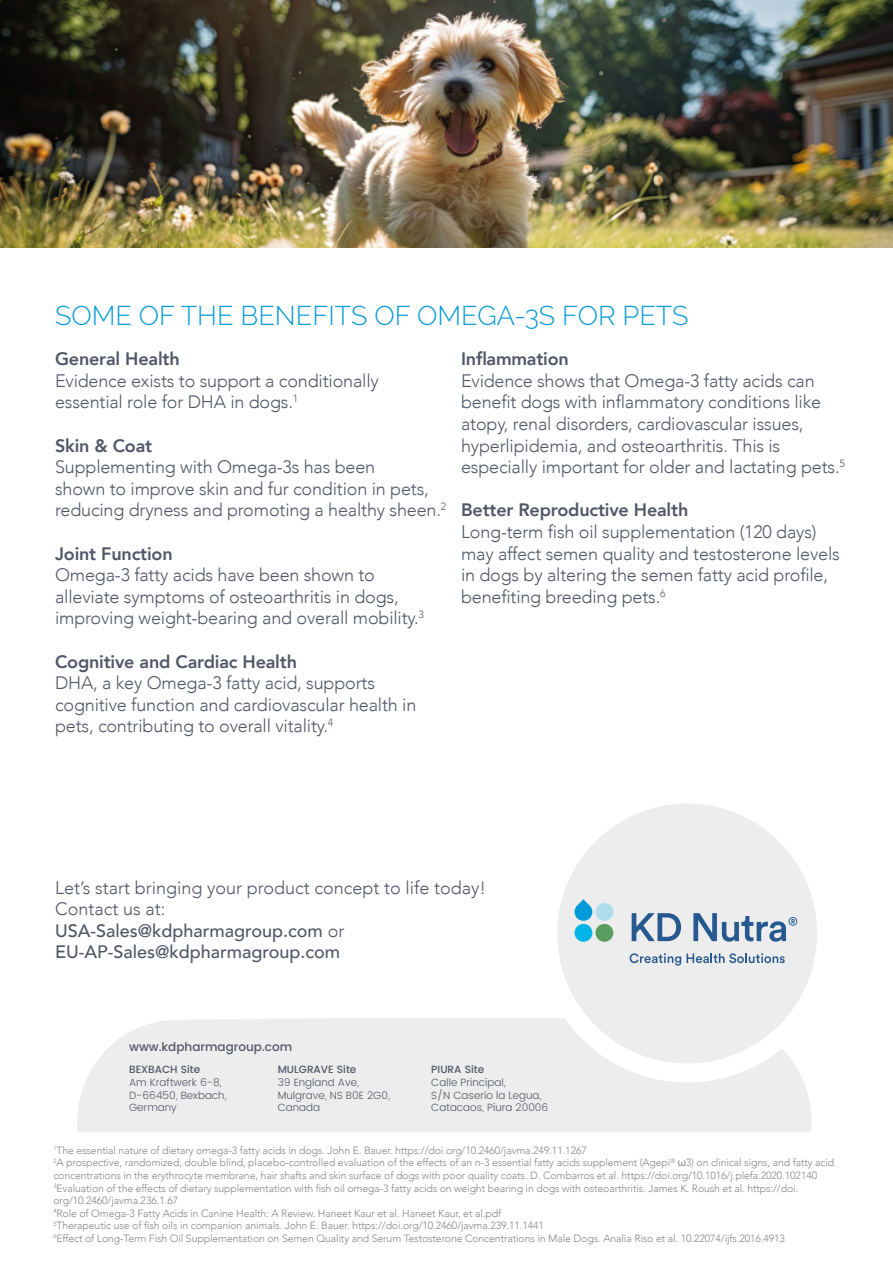
<style>
.page{position:relative;width:893px;height:1263px;background:#fff}
.page>*{position:absolute;margin:0;border:0;box-sizing:border-box;transform-origin:0 0}
.t1{font:300 27px "Raleway";color:#079bd8}
.t2{font:300 18px/21.6px "Avenir";letter-spacing:-.01em;color:#505767}
.t3{font:800 18px "Avenir";letter-spacing:-.01em;color:#505767}
.t4{font:500 12px "Poppins";color:#505767}
.t5{font:300 10.5px/12.6px "Avenir";letter-spacing:-.01em;color:#878787}
.t6{font:300 10.5px/12.6px "Poppins";color:#505767}
.t7{font:500 10.5px "Poppins";color:#505767}
.s1{font-weight:500}
.s2{font-family:"Arial";font-weight:400}
</style>
<div class="page">
<div style="left:77px;top:1018px;width:735px;height:114px;background:#ededed"></div>
<div style="left:538px;top:784px;width:298px;height:298px;background:#fff;border-radius:50%"></div>
<div style="left:557px;top:803px;width:260px;height:260px;background:#ededed;border-radius:50%"></div>
<svg style="left:632px;top:913px;width:49px;height:28px"></svg>
<svg style="left:693px;top:913px;width:104px;height:29px"></svg>
<svg style="left:630px;top:953px;width:155px;height:13px"></svg>
<div style="left:595px;top:924px;width:18px;height:18px;background:#599e5e;border-radius:50%"></div>
<div style="left:574px;top:924px;width:18px;height:18px;background:#00b4e8;border-radius:50%"></div>
<svg style="left:574px;top:899px;width:19px;height:22px"></svg>
<div style="left:595px;top:903px;width:18px;height:18px;background:#aeddeb;border-radius:50%"></div>
<img style="left:0;top:0;width:893px;height:248px">
<h1 class="t1" style="left:55px;top:300px;width:635px">SOME OF THE BENEFITS OF OMEGA-3S FOR PETS</h1>
<h2 class="t3" style="left:55px;top:345px;width:126px">General Health</h2>
<h2 class="t2" style="left:55px;top:370px;width:325px">Evidence exists to support a conditionally essential role for DHA in dogs.<sup>1</sup></h2>
<h2 class="t3" style="left:55px;top:431px;width:99px">Skin &amp; Coat</h2>
<h2 class="t2" style="left:55px;top:456px;width:393px">Supplementing with Omega-3s has been<br>shown to improve skin and fur condition in pets, reducing dryness and promoting a healthy sheen.<sup>2</sup></h2>
<h2 class="t3" style="left:55px;top:539px;width:119px">Joint Function</h2>
<h2 class="t2" style="left:55px;top:564px;width:370px">Omega-3 fatty acids have been shown to alleviate symptoms of osteoarthritis in dogs, improving weight-bearing and overall mobility.<sup>3</sup></h2>
<h2 class="t3" style="left:55px;top:647px;width:243px">Cognitive and Cardiac Health</h2>
<h2 class="t2" style="left:55px;top:672px;width:363px">DHA, a key Omega-3 fatty acid, supports cognitive function and cardiovascular health in pets, contributing to overall vitality.<sup>4</sup></h2>
<h2 class="t3" style="left:461px;top:345px;width:109px">Inflammation</h2>
<p class="t2" style="left:461px;top:370px;width:385px">Evidence shows that Omega-3 fatty acids can benefit dogs with inflammatory conditions like atopy, renal disorders, cardiovascular issues, hyperlipidemia, and osteoarthritis. This is especially important for older and lactating pets.<sup>5</sup></p>
<h2 class="t3" style="left:461px;top:496px;width:229px">Better Reproductive Health</h2>
<h2 class="t2" style="left:461px;top:521px;width:380px">Long-term fish oil supplementation (120 days) may affect semen quality and testosterone levels in dogs by altering the semen fatty acid profile, benefiting breeding pets.<sup>6</sup></h2>
<h2 class="t2" style="left:55px;top:877px;width:433px">Let’s start bringing your product concept to life today!<br>Contact us at:<br><span class="s1">USA-Sales@kdpharmagroup.com</span> or <span class="s1">EU-AP-Sales@kdpharmagroup.com</span></h2>
<p class="t4" style="left:129px;top:1038px;width:165px">www.kdpharmagroup.com</p>
<p class="t7" style="left:129px;top:1062px;width:73px">BEXBACH Site</p>
<p class="t6" style="left:129px;top:1076px;width:99px">Am Kraftwerk 6-8,<br>D-66450, Bexbach,<br>Germany</p>
<p class="t7" style="left:278px;top:1062px;width:80px">MULGRAVE Site</p>
<p class="t6" style="left:278px;top:1076px;width:114px">39 England Ave,<br>Mulgrave, NS B0E 2G0,<br>Canada</p>
<p class="t7" style="left:431px;top:1062px;width:54px">PIURA Site</p>
<p class="t6" style="left:431px;top:1076px;width:119px">Calle Principal,<br>S/N Caserio la Legua,<br>Catacaos, Piura 20006</p>
<p class="t5" style="left:53px;top:1144px;width:782px"><sup>1</sup>The essential nature of dietary omega-3 fatty acids in dogs. John E. Bauer. https://doi.org/10.2460/javma.249.11.1267<br><sup>2</sup>A prospective, randomized, double blind, placebo-controlled evaluation of the effects of an n-3 essential fatty acids supplement (Agepi<sup>®</sup> <span class="s2">ω</span>3) on clinical signs, and fatty acid concentrations in the erythrocyte membrane, hair shafts and skin surface of dogs with poor quality coats. D. Combarros et al. https://doi.org/10.1016/j.plefa.2020.102140<br><sup>3</sup>Evaluation of the effects of dietary supplementation with fish oil omega-3 fatty acids on weight bearing in dogs with osteoarthritis. James K. Roush et al. https://doi. org/10.2460/javma.236.1.67<br><sup>4</sup>Role of Omega-3 Fatty Acids in Canine Health: A Review. Haneet Kaur et al. Haneet Kaur, et al.pdf<br><sup>5</sup>Therapeutic use of fish oils in companion animals. John E. Bauer. https://doi.org/10.2460/javma.239.11.1441<br><sup>6</sup>Effect of Long-Term Fish Oil Supplementation on Semen Quality and Serum Testosterone Concentrations in Male Dogs. Analia Riso et al. 10.22074/ijfs.2016.4913</p>
</div>
